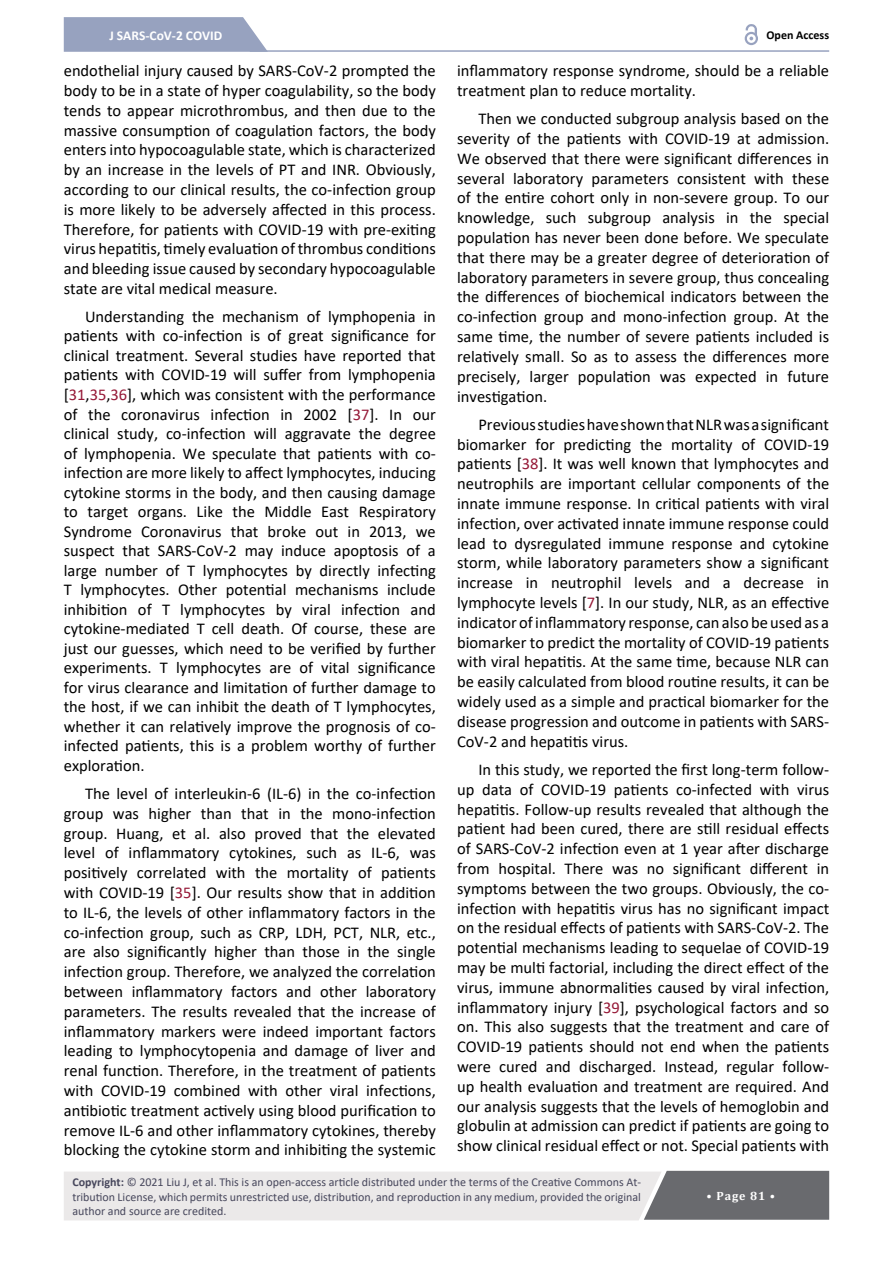
<style>
.page{position:relative;width:893px;height:1263px;background:#fff}
.page>*{position:absolute;margin:0;border:0;box-sizing:border-box;transform-origin:0 0}
.t1{font:16.5px/19.8px "Calibri";color:#000;text-align:justify}
.t2{font:700 13.5px "Calibri";color:#fff}
.t3{font:12px/14.4px "Calibri";color:#47475c;text-align:justify}
.t4{font:700 12px "Calibri";color:#000}
.t5{font:700 12px "Cambria";letter-spacing:.08em;color:#fff}
.s1{color:#961a38}
.s2{font-weight:700}
</style>
<div class="page">
<hr style="left:250px;top:50px;width:579px;height:2px;background:#97a2bf">
<svg style="left:64px;top:17px;width:204px;height:35px;background:#9ea8c3"></svg>
<svg style="left:745px;top:32px;width:13px;height:13px"></svg>
<svg style="left:747px;top:34px;width:9px;height:9px"></svg>
<svg style="left:746px;top:24px;width:11px;height:16px"></svg>
<svg style="left:64px;top:1171px;width:765px;height:49px;background:#cecdce"></svg>
<p class="t2" style="left:109px;top:25px;width:114px">J SARS-CoV-2 COVID</p>
<p class="t4" style="left:766px;top:26px;width:64px">Open Access</p>
<p class="t1" style="left:64px;top:60px;width:374px">endothelial injury caused by SARS-CoV-2 prompted the body to be in a state of hyper coagulability, so the body tends to appear microthrombus, and then due to the massive consumption of coagulation factors, the body enters into hypocoagulable state, which is characterized by an increase in the levels of PT and INR. Obviously, according to our clinical results, the co-infection group is more likely to be adversely affected in this process.<br>Therefore, for patients with COVID-19 with pre-exiting virus hepatitis, timely evaluation of thrombus conditions and bleeding issue caused by secondary hypocoagulable state are vital medical measure.</p>
<p class="t1" style="left:64px;top:306px;width:374px;text-indent:21px">Understanding the mechanism of lymphopenia in patients with co-infection is of great significance for clinical treatment. Several studies have reported that patients with COVID-19 will suffer from lymphopenia [<span class="s1">31</span>,<span class="s1">35</span>,<span class="s1">36</span>], which was consistent with the performance of the coronavirus infection in 2002 [<span class="s1">37</span>]. In our clinical study, co-infection will aggravate the degree of lymphopenia. We speculate that patients with co&shy;infection are more likely to affect lymphocytes, inducing cytokine storms in the body, and then causing damage to target organs. Like the Middle East Respiratory Syndrome Coronavirus that broke out in 2013, we suspect that SARS-CoV-2 may induce apoptosis of a large number of T lymphocytes by directly infecting T lymphocytes. Other potential mechanisms include inhibition of T lymphocytes by viral infection and cytokine-mediated T cell death. Of course, these are just our guesses, which need to be verified by further experiments. T lymphocytes are of vital significance for virus clearance and limitation of further damage to the host, if we can inhibit the death of T lymphocytes, whether it can relatively improve the prognosis of co&shy;infected patients, this is a problem worthy of further exploration.</p>
<p class="t1" style="left:64px;top:783px;width:374px;text-indent:21px">The level of interleukin-6 (IL-6) in the co-infection group was higher than that in the mono-infection group. Huang, et al. also proved that the elevated level of inflammatory cytokines, such as IL-6, was positively correlated with the mortality of patients with COVID-19 [<span class="s1">35</span>]. Our results show that in addition to IL-6, the levels of other inflammatory factors in the co-infection group, such as CRP, LDH, PCT, NLR, etc., are also significantly higher than those in the single infection group. Therefore, we analyzed the correlation between inflammatory factors and other laboratory parameters. The results revealed that the increase of inflammatory markers were indeed important factors leading to lymphocytopenia and damage of liver and renal function. Therefore, in the treatment of patients with COVID-19 combined with other viral infections, antibiotic treatment actively using blood purification to remove IL-6 and other inflammatory cytokines, thereby blocking the cytokine storm and inhibiting the systemic</p>
<p class="t1" style="left:457px;top:60px;width:374px">inflammatory response syndrome, should be a reliable treatment plan to reduce mortality.</p>
<p class="t1" style="left:457px;top:108px;width:374px;text-indent:21px">Then we conducted subgroup analysis based on the severity of the patients with COVID-19 at admission.<br>We observed that there were significant differences in several laboratory parameters consistent with these of the entire cohort only in non-severe group. To our knowledge, such subgroup analysis in the special population has never been done before. We speculate that there may be a greater degree of deterioration of laboratory parameters in severe group, thus concealing the differences of biochemical indicators between the co-infection group and mono-infection group. At the same time, the number of severe patients included is relatively small. So as to assess the differences more precisely, larger population was expected in future investigation.</p>
<p class="t1" style="left:457px;top:414px;width:374px;text-indent:21px">Previous studies have shown that NLR was a significant biomarker for predicting the mortality of COVID-19 patients [<span class="s1">38</span>]. It was well known that lymphocytes and neutrophils are important cellular components of the innate immune response. In critical patients with viral infection, over activated innate immune response could lead to dysregulated immune response and cytokine storm, while laboratory parameters show a significant increase in neutrophil levels and a decrease in lymphocyte levels [<span class="s1">7</span>]. In our study, NLR, as an effective indicator of inflammatory response, can also be used as a biomarker to predict the mortality of COVID-19 patients with viral hepatitis. At the same time, because NLR can be easily calculated from blood routine results, it can be widely used as a simple and practical biomarker for the disease progression and outcome in patients with SARS-CoV-2 and hepatitis virus.</p>
<p class="t1" style="left:457px;top:759px;width:374px;text-indent:21px">In this study, we reported the first long-term follow&shy;up data of COVID-19 patients co-infected with virus hepatitis. Follow-up results revealed that although the patient had been cured, there are still residual effects of SARS-CoV-2 infection even at 1 year after discharge from hospital. There was no significant different in symptoms between the two groups. Obviously, the co&shy;infection with hepatitis virus has no significant impact on the residual effects of patients with SARS-CoV-2. The potential mechanisms leading to sequelae of COVID-19 may be multi factorial, including the direct effect of the virus, immune abnormalities caused by viral infection, inflammatory injury [<span class="s1">39</span>], psychological factors and so on. This also suggests that the treatment and care of COVID-19 patients should not end when the patients were cured and discharged. Instead, regular follow&shy;up health evaluation and treatment are required. And our analysis suggests that the levels of hemoglobin and globulin at admission can predict if patients are going to show clinical residual effect or not. Special patients with</p>
<p class="t3" style="left:72px;top:1174px;width:570px"><span class="s2">Copyright:</span> © 2021 Liu J, et al. This is an open-access article distributed under the terms of the Creative Commons At&shy;tribution License, which permits unrestricted use, distribution, and reproduction in any medium, provided the original author and source are credited.</p>
<p class="t5" style="left:706px;top:1187px;width:70px">• Page 81 •</p>
</div>
